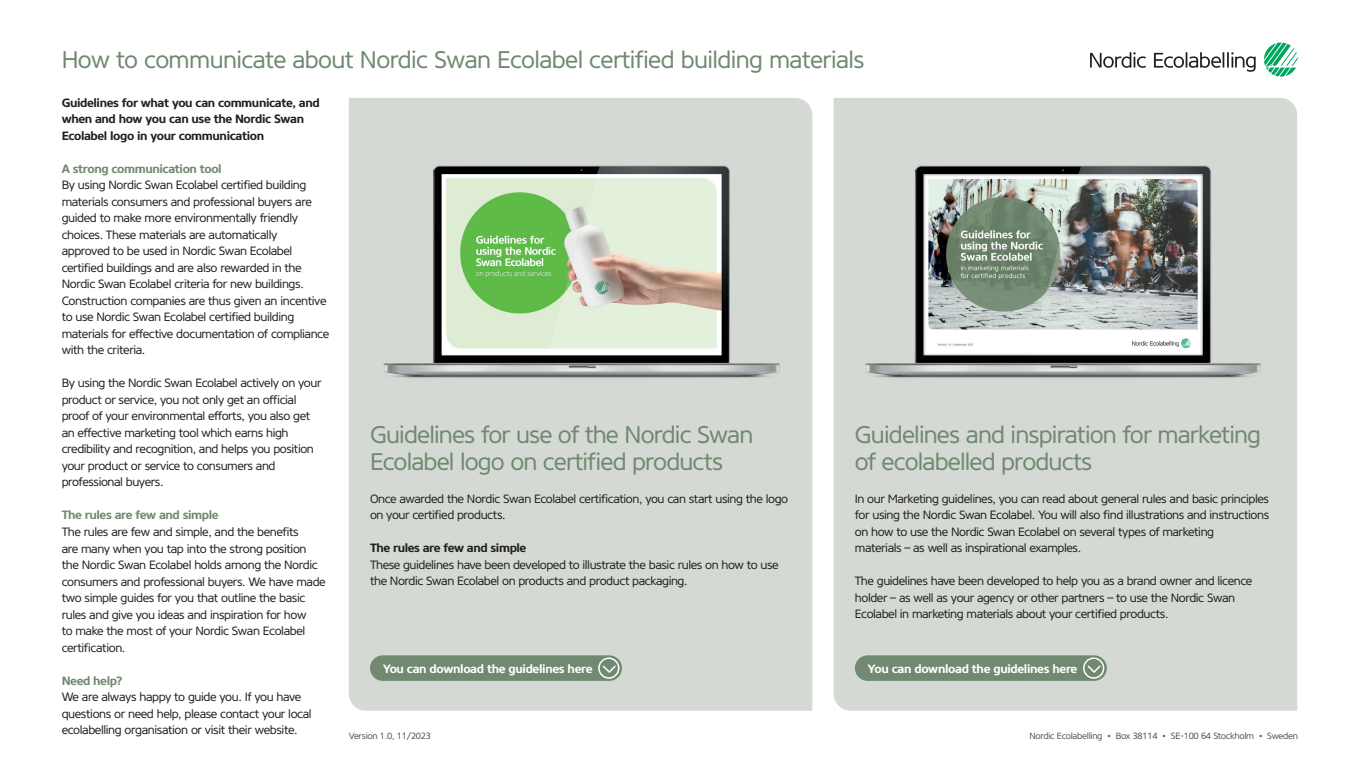
<style>
.page{position:relative;width:1361px;height:766px;background:#fff}
.page>*{position:absolute;margin:0;border:0;box-sizing:border-box;transform-origin:0 0}
.t1{font:24px/27px "Core Sans NR45";letter-spacing:-.035em;color:#718970}
.t2{font:12px/16.5px "Core Sans NR45";letter-spacing:-.035em;color:#231f20}
.t3{font:700 12px/16.5px "Core Sans NR65";letter-spacing:-.035em;color:#231f20}
.t4{font:700 12px "Core Sans NR65";letter-spacing:-.03em;color:#fff}
.t5{font:700 12px "Core Sans NR65";letter-spacing:-.035em;color:#718970}
.t6{font:9px "Core Sans NR45";letter-spacing:-.03em;color:#52564f}
</style>
<div class="page">
<svg style="left:1264px;top:43px;width:34px;height:34px"></svg>
<svg style="left:1090px;top:52px;width:56px;height:16px"></svg>
<svg style="left:1154px;top:52px;width:101px;height:20px"></svg>
<div style="left:833px;top:98px;width:464px;height:612px;background:#d4dad3"></div>
<div style="left:349px;top:98px;width:463px;height:612px;background:#d4dad3"></div>
<div style="left:370px;top:655px;width:252px;height:25px;background:#718970;border-radius:13px"></div>
<div style="left:598px;top:657px;width:21px;height:21px;border:2px solid #fff;border-radius:50%"></div>
<svg style="left:601px;top:664px;width:16px;height:10px"></svg>
<div style="left:855px;top:655px;width:252px;height:25px;background:#718970;border-radius:13px"></div>
<div style="left:1083px;top:657px;width:21px;height:21px;border:2px solid #fff;border-radius:50%"></div>
<svg style="left:1086px;top:664px;width:16px;height:10px"></svg>
<img style="left:843px;top:129px;width:440px;height:282px">
<img style="left:361px;top:129px;width:440px;height:282px">
<h1 class="t1" style="left:62px;top:46px;width:804px">How to communicate about Nordic Swan Ecolabel certified building materials</h1>
<p class="t3" style="left:62px;top:94px;width:260px">Guidelines for what you can communicate, and when and how you can use the Nordic Swan<br>Ecolabel logo in your communication</p>
<p class="t5" style="left:62px;top:161px;width:162px">A strong communication tool</p>
<p class="t2" style="left:62px;top:177px;width:269px">By using Nordic Swan Ecolabel certified building materials consumers and professional buyers are guided to make more environmentally friendly choices. These materials are automatically<br>approved to be used in Nordic Swan Ecolabel certified buildings and are also rewarded in the Nordic Swan Ecolabel criteria for new buildings.<br>Construction companies are thus given an incentive to use Nordic Swan Ecolabel certified building materials for effective documentation of compliance with the criteria.</p>
<p class="t2" style="left:62px;top:375px;width:261px">By using the Nordic Swan Ecolabel actively on your product or service, you not only get an official proof of your environmental efforts, you also get an effective marketing tool which earns high credibility and recognition, and helps you position your product or service to consumers and professional buyers.</p>
<p class="t5" style="left:62px;top:507px;width:159px">The rules are few and simple</p>
<p class="t2" style="left:62px;top:523px;width:266px">The rules are few and simple, and the benefits<br>are many when you tap into the strong position the Nordic Swan Ecolabel holds among the Nordic consumers and professional buyers. We have made two simple guides for you that outline the basic rules and give you ideas and inspiration for how<br>to make the most of your Nordic Swan Ecolabel certification.</p>
<p class="t5" style="left:62px;top:672px;width:63px">Need help?</p>
<p class="t2" style="left:62px;top:688px;width:252px">We are always happy to guide you. If you have questions or need help, please contact your local ecolabelling organisation or visit their website.</p>
<h1 class="t1" style="left:370px;top:421px;width:385px">Guidelines for use of the Nordic Swan<br>Ecolabel logo on certified products</h1>
<h1 class="t1" style="left:855px;top:421px;width:408px">Guidelines and inspiration for marketing of ecolabelled products</h1>
<p class="t2" style="left:370px;top:490px;width:420px">Once awarded the Nordic Swan Ecolabel certification, you can start using the logo on your certified products.</p>
<p class="t3" style="left:370px;top:539px;width:158px">The rules are few and simple</p>
<p class="t2" style="left:370px;top:556px;width:410px">These guidelines have been developed to illustrate the basic rules on how to use the Nordic Swan Ecolabel on products and product packaging.</p>
<p class="t2" style="left:855px;top:490px;width:416px">In our Marketing guidelines, you can read about general rules and basic principles for using the Nordic Swan Ecolabel. You will also find illustrations and instructions on how to use the Nordic Swan Ecolabel on several types of marketing<br>materials – as well as inspirational examples.</p>
<p class="t2" style="left:855px;top:572px;width:399px">The guidelines have been developed to help you as a brand owner and licence holder – as well as your agency or other partners – to use the Nordic Swan<br>Ecolabel in marketing materials about your certified products.</p>
<p class="t4" style="left:383px;top:660px;width:211px">You can download the guidelines here</p>
<p class="t4" style="left:867px;top:660px;width:211px">You can download the guidelines here</p>
<p class="t6" style="left:349px;top:729px;width:84px">Version 1.0, 11/2023</p>
<p class="t6" style="left:1029px;top:729px;width:270px">Nordic Ecolabelling • Box 38114 • SE-100 64 Stockholm • Sweden</p>
</div>
